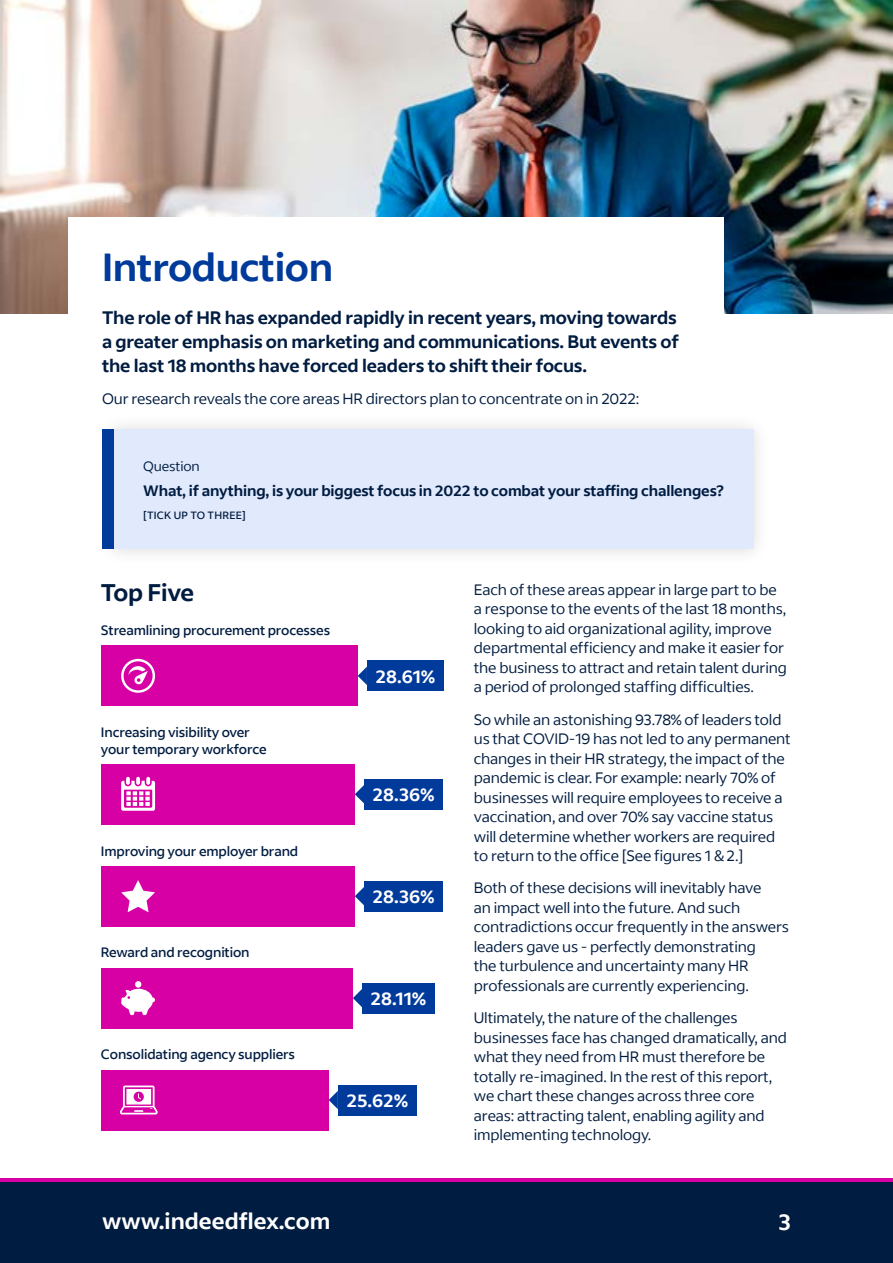
<style>
.page{position:relative;width:893px;height:1263px;background:#fff}
.page>*{position:absolute;margin:0;border:0;box-sizing:border-box;transform-origin:0 0}
.t1{font:700 39px "Indeed Sans";letter-spacing:-.01em;color:#003a9b}
.t2{font:700 24px "Indeed Sans";letter-spacing:-.01em;color:#001c40}
.t3{font:700 22.5px "Indeed Sans";color:#fff}
.t4{font:700 18px/24px "Indeed Sans";letter-spacing:-.01em;color:#001c40}
.t5{font:700 18px "Indeed Sans";color:#fff}
.t6{font:15px/19.5px "Indeed Sans";letter-spacing:-.01em;color:#001c40}
.t7{font:700 15px "Indeed Sans";letter-spacing:-.01em;color:#001c40}
.t8{font:500 13.5px/16.5px "Indeed Sans";letter-spacing:-.01em;color:#001c40}
.t9{font:13.5px "Indeed Sans";letter-spacing:-.01em;color:#001c40}
.t10{font:500 10.5px "Indeed Sans";letter-spacing:.02em;color:#001c40}
</style>
<div class="page">
<img style="left:0;top:0;width:893px;height:313px">
<div style="left:69px;top:218px;width:655px;height:146px;background:#fff"></div>
<div style="left:0;top:1182px;width:893px;height:81px;background:#001c40"></div>
<hr style="left:0;top:1178px;width:893px;height:4px;background:#d700a4">
<div style="left:96px;top:412px;width:675px;height:153px;background:#fafafa"></div>
<div style="left:113px;top:430px;width:641px;height:119px;background:#e1e9fc"></div>
<div style="left:102px;top:430px;width:11px;height:119px;background:#003a9b"></div>
<div style="left:367px;top:661px;width:76px;height:30px;background:#003a9b"></div>
<svg style="left:358px;top:667px;width:9px;height:18px"></svg>
<div style="left:101px;top:646px;width:257px;height:60px;background:#d700a4"></div>
<svg style="left:121px;top:659px;width:34px;height:34px"></svg>
<div style="left:364px;top:779px;width:79px;height:30px;background:#003a9b"></div>
<svg style="left:355px;top:785px;width:9px;height:18px"></svg>
<div style="left:101px;top:764px;width:254px;height:60px;background:#d700a4"></div>
<svg style="left:121px;top:777px;width:34px;height:34px"></svg>
<div style="left:364px;top:881px;width:79px;height:30px;background:#003a9b"></div>
<svg style="left:355px;top:887px;width:9px;height:18px"></svg>
<div style="left:101px;top:866px;width:254px;height:60px;background:#d700a4"></div>
<svg style="left:121px;top:880px;width:34px;height:32px"></svg>
<div style="left:362px;top:983px;width:73px;height:30px;background:#003a9b"></div>
<svg style="left:353px;top:989px;width:9px;height:18px"></svg>
<div style="left:101px;top:968px;width:252px;height:60px;background:#d700a4"></div>
<svg style="left:121px;top:981px;width:34px;height:34px"></svg>
<div style="left:338px;top:1085px;width:79px;height:30px;background:#003a9b"></div>
<svg style="left:329px;top:1091px;width:9px;height:18px"></svg>
<div style="left:101px;top:1070px;width:228px;height:60px;background:#d700a4"></div>
<svg style="left:120px;top:1085px;width:38px;height:29px"></svg>
<h1 class="t1" style="left:102px;top:242px;width:233px">Introduction</h1>
<p class="t4" style="left:102px;top:305px;width:579px">The role of HR has expanded rapidly in recent years, moving towards a greater emphasis on marketing and communications. But events of the last 18 months have forced leaders to shift their focus.</p>
<p class="t6" style="left:102px;top:389px;width:539px">Our research reveals the core areas HR directors plan to concentrate on in 2022:</p>
<p class="t9" style="left:143px;top:457px;width:58px">Question</p>
<p class="t7" style="left:143px;top:481px;width:582px">What, if anything, is your biggest focus in 2022 to combat your staffing challenges?</p>
<p class="t10" style="left:143px;top:508px;width:104px">[TICK UP TO THREE]</p>
<h2 class="t2" style="left:101px;top:577px;width:95px">Top Five</h2>
<p class="t8" style="left:101px;top:622px;width:231px">Streamlining procurement processes</p>
<p class="t5" style="left:375px;top:664px;width:61px">28.61%</p>
<p class="t8" style="left:101px;top:724px;width:167px">Increasing visibility over your temporary workforce</p>
<p class="t8" style="left:101px;top:842px;width:199px">Improving your employer brand</p>
<p class="t8" style="left:101px;top:944px;width:150px">Reward and recognition</p>
<p class="t8" style="left:101px;top:1046px;width:196px">Consolidating agency suppliers</p>
<p class="t5" style="left:373px;top:783px;width:63px">28.36%</p>
<p class="t5" style="left:373px;top:885px;width:63px">28.36%</p>
<p class="t5" style="left:371px;top:987px;width:57px">28.11%</p>
<p class="t5" style="left:346px;top:1089px;width:63px">25.62%</p>
<p class="t6" style="left:474px;top:579px;width:315px">Each of these areas appear in large part to be a response to the events of the last 18 months, looking to aid organizational agility, improve departmental efficiency and make it easier for the business to attract and retain talent during a period of prolonged staffing difficulties.</p>
<p class="t6" style="left:474px;top:709px;width:319px">So while an astonishing 93.78% of leaders told us that COVID-19 has not led to any permanent changes in their HR strategy, the impact of the pandemic is clear. For example: nearly 70% of businesses will require employees to receive a vaccination, and over 70% say vaccine status will determine whether workers are required to return to the office [See figures 1 &amp; 2.]</p>
<p class="t6" style="left:474px;top:878px;width:317px">Both of these decisions will inevitably have<br>an impact well into the future. And such contradictions occur frequently in the answers leaders gave us - perfectly demonstrating<br>the turbulence and uncertainty many HR professionals are currently experiencing.</p>
<p class="t6" style="left:474px;top:1008px;width:315px">Ultimately, the nature of the challenges businesses face has changed dramatically, and what they need from HR must therefore be totally re-imagined. In the rest of this report, we chart these changes across three core areas: attracting talent, enabling agility and implementing technology.</p>
<h3 class="t3" style="left:102px;top:1206px;width:230px">www.indeedflex.com</h3>
<h3 class="t3" style="left:778px;top:1207px;width:14px">3</h3>
</div>
